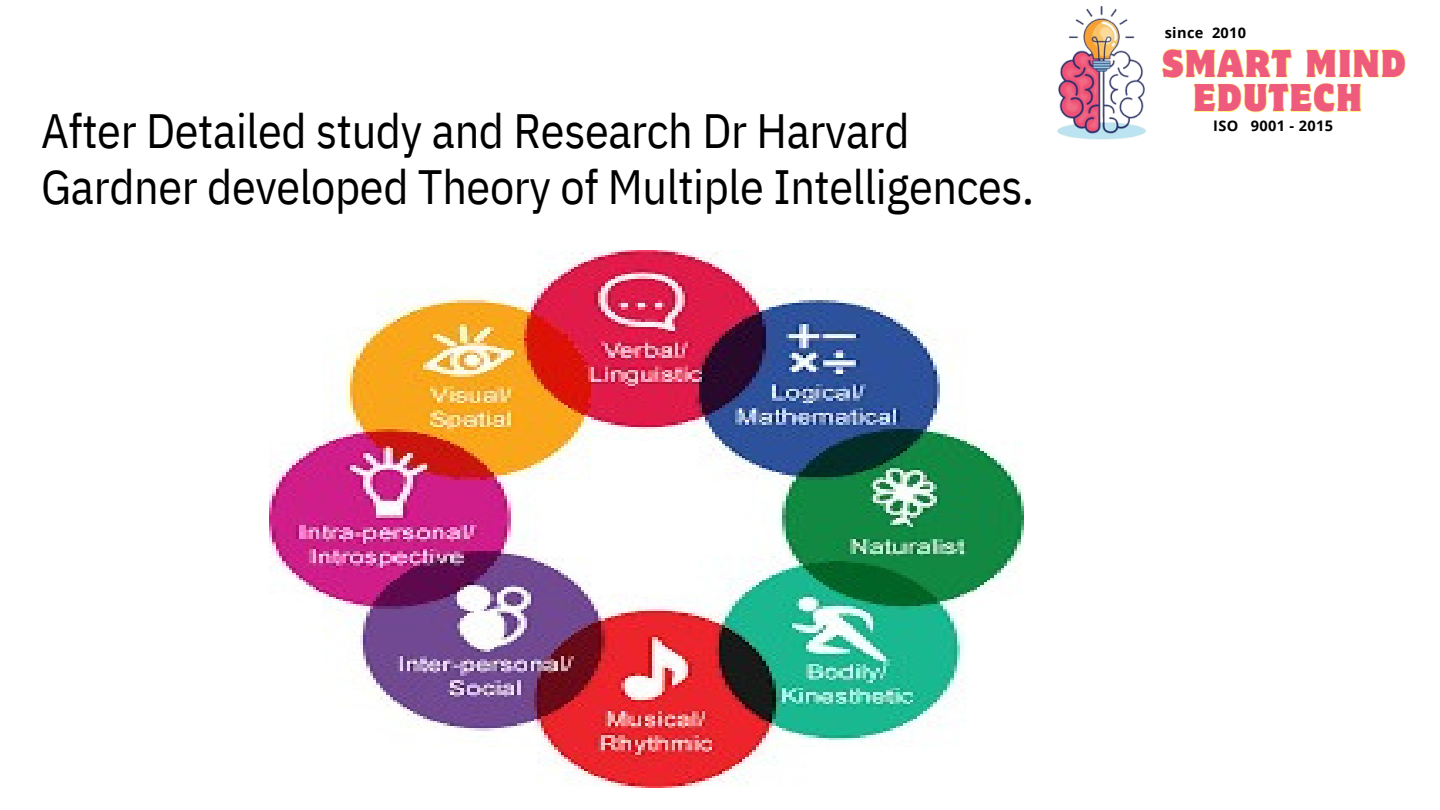
<style>
.page{position:relative;width:1440px;height:810px;background:#fff}
.page>*{position:absolute;margin:0;border:0;box-sizing:border-box;transform-origin:0 0}
.t1{font:48px/56.2px "IBM Plex Sans Cond";letter-spacing:-.01em;color:#000}
.t2{font:semi-condensed 34.5px/34.5px "Motter Corpus Std";letter-spacing:.05em;color:#ee5b7d;text-align:center}
.t3{font:700 14.55px "Open Sans";letter-spacing:.025em;color:#000}
</style>
<div class="page">
<img style="left:270px;top:251px;width:753px;height:537px">
<img style="left:1057px;top:6px;width:89px;height:134px">
<svg style="left:1162px;top:48px;width:244px;height:65px"></svg>
<p class="t1" style="left:41px;top:102px;width:994px">After Detailed study and Research Dr Harvard<br>Gardner developed Theory of Multiple Intelligences.</p>
<p class="t3" style="left:1165px;top:22px;width:83px">since 2010</p>
<h1 class="t2" style="left:1162px;top:50px;width:245px">SMART MIND<br>EDUTECH</h1>
<h3 class="t3" style="left:1213px;top:115px;width:121px">ISO 9001 - 2015</h3>
</div>
